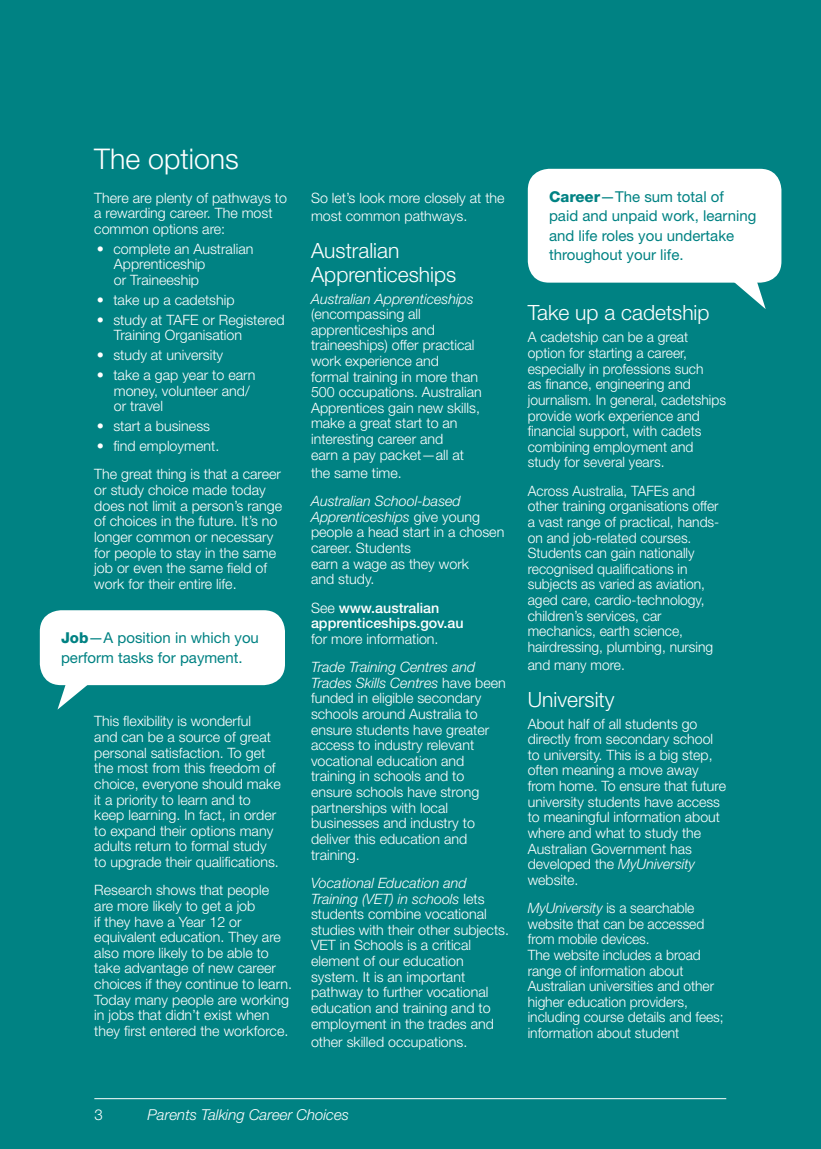
<style>
.page{position:relative;width:821px;height:1149px;background:#fff}
.page>*{position:absolute;margin:0;border:0;box-sizing:border-box;transform-origin:0 0}
.Heading_1_white{font:300 28.5px "Helvetica Neue LT";color:#fff}
.Body_Text_white{font:300 21px "Helvetica Neue LT";color:#fff}
.Heading_2_white{font:300 21px/24px "Helvetica Neue LT";color:#fff}
.Body_Text{font:15px/19.5px "Helvetica Neue LT";color:#008283}
.t1{font:italic 300 15px "Helvetica Neue LT";color:#fff}
.t2{font:300 15px "Helvetica Neue LT";color:#fff}
.Body_Text_white-2{font:300 14.25px/15.6px "Helvetica Neue LT";color:#fff}
.Body_Text_before_dot{font:300 14.25px/15.6px "Helvetica Neue LT";color:#fff}
.Body_Text_white-3{font:500 14.25px/15.6px "Helvetica Neue LT";color:#fff}
.s1{font-weight:800}
.s2{font-style:italic}
.s3{font-weight:300}
</style>
<div class="page">
<div style="left:0;top:0;width:821px;height:1148px;background:#008283"></div>
<hr style="left:94px;top:1097px;width:632px;height:1px;background:#fff">
<svg style="left:707px;top:281px;width:58px;height:28px"></svg>
<div style="left:528px;top:169px;width:253px;height:113px;background:#fff;border-radius:21px"></div>
<svg style="left:57px;top:685px;width:60px;height:24px"></svg>
<div style="left:40px;top:610px;width:245px;height:75px;background:#fff;border-radius:21px"></div>
<p class="Heading_1_white" style="left:94px;top:141px;width:146px">The options</p>
<p class="Body_Text_before_dot" style="left:94px;top:189px;width:194px">There are plenty of pathways to a rewarding career. The most common options are:</p>
<p class="Body_Text_white-2" style="left:114px;top:240px;width:141px;text-indent:-17px">• complete an Australian<br>Apprenticeship<br>or Traineeship</p>
<p class="Body_Text_white-2" style="left:97px;top:291px;width:139px">• take up a cadetship</p>
<p class="Body_Text_white-2" style="left:114px;top:311px;width:172px;text-indent:-17px">• study at TAFE or Registered<br>Training Organisation</p>
<p class="Body_Text_white-2" style="left:97px;top:347px;width:128px">• study at university</p>
<p class="Body_Text_white-2" style="left:114px;top:367px;width:143px;text-indent:-17px">• take a gap year to earn money, volunteer and/ or travel</p>
<p class="Body_Text_white-2" style="left:97px;top:418px;width:115px">• start a business</p>
<p class="Body_Text_white-2" style="left:97px;top:438px;width:124px">• find employment.</p>
<p class="Body_Text_white-2" style="left:94px;top:466px;width:189px">The great thing is that a career or study choice made today does not limit a person’s range of choices in the future. It’s no longer common or necessary for people to stay in the same job or even the same field of work for their entire life.</p>
<p class="Body_Text" style="left:61px;top:627px;width:199px"><span class="s1">Job</span>—A position in which you perform tasks for payment.</p>
<p class="Body_Text_white-2" style="left:94px;top:713px;width:188px">This flexibility is wonderful<br>and can be a source of great personal satisfaction. To get the most from this freedom of choice, everyone should make it a priority to learn and to keep learning. In fact, in order to expand their options many adults return to formal study to upgrade their qualifications.</p>
<p class="Body_Text_white-2" style="left:94px;top:881px;width:199px">Research shows that people<br>are more likely to get a job<br>if they have a Year 12 or equivalent education. They are also more likely to be able to take advantage of new career choices if they continue to learn.<br>Today many people are working in jobs that didn’t exist when they first entered the workforce.</p>
<p class="Body_Text_white-2" style="left:311px;top:188px;width:195px;line-height:18px">So let’s look more closely at the most common pathways.</p>
<p class="Heading_2_white" style="left:311px;top:237px;width:147px">Australian<br>Apprenticeships</p>
<p class="Body_Text_white-2" style="left:311px;top:290px;width:172px"><span class="s2">Australian Apprenticeships </span>(encompassing all apprenticeships and traineeships) offer practical work experience and<br>formal training in more than<br>500 occupations. Australian<br>Apprentices gain new skills, make a great start to an interesting career and<br>earn a pay packet—all at</p>
<p class="Body_Text_white-2" style="left:311px;top:464px;width:92px">the same time.</p>
<p class="Body_Text_white-2" style="left:311px;top:493px;width:195px"><span class="s2">Australian School-based<br>Apprenticeships</span> give young people a head start in a chosen career. Students<br>earn a wage as they work<br>and study.</p>
<p class="Body_Text_white-3" style="left:311px;top:599px;width:154px"><span class="s3">See</span> www.australian apprenticeships.gov.au <span class="s3">for more information.</span></p>
<p class="Body_Text_white-2" style="left:311px;top:658px;width:196px"><span class="s2">Trade Training Centres and<br>Trades Skills Centres</span> have been funded in eligible secondary schools around Australia to ensure students have greater access to industry relevant vocational education and training in schools and to ensure schools have strong partnerships with local businesses and industry to deliver this education and training.</p>
<p class="Body_Text_white-2" style="left:311px;top:874px;width:199px"><span class="s2">Vocational Education and<br>Training (VET) in schools</span> lets students combine vocational studies with their other subjects.<br>VET in Schools is a critical element of our education system. It is an important pathway to further vocational education and training and to employment in the trades and</p>
<p class="Body_Text_white-2" style="left:311px;top:1032px;width:158px">other skilled occupations.</p>
<p class="Body_Text" style="left:549px;top:186px;width:209px"><span class="s1">Career</span>—The sum total of paid and unpaid work, learning and life roles you undertake throughout your life.</p>
<p class="Body_Text_white" style="left:528px;top:300px;width:183px">Take up a cadetship</p>
<p class="Body_Text_white-2" style="left:528px;top:329px;width:200px">A cadetship can be a great option for starting a career, especially in professions such<br>as finance, engineering and journalism. In general, cadetships provide work experience and financial support, with cadets combining employment and study for several years.</p>
<p class="Body_Text_white-2" style="left:528px;top:482px;width:193px">Across Australia, TAFEs and other training organisations offer a vast range of practical, hands&shy;on and job-related courses.<br>Students can gain nationally recognised qualifications in subjects as varied as aviation, aged care, cardio-technology, children’s services, car mechanics, earth science, hairdressing, plumbing, nursing</p>
<p class="Body_Text_white-2" style="left:528px;top:656px;width:99px">and many more.</p>
<p class="Body_Text_white" style="left:528px;top:686px;width:88px">University</p>
<p class="Body_Text_white-2" style="left:528px;top:715px;width:200px">About half of all students go directly from secondary school to university. This is a big step, often meaning a move away from home. To ensure that future university students have access to meaningful information about where and what to study the<br>Australian Government has developed the <span class="s2">MyUniversity </span>website.</p>
<p class="Body_Text_white-2" style="left:528px;top:899px;width:197px"><span class="s2">MyUniversity</span> is a searchable website that can be accessed from mobile devices.<br>The website includes a broad range of information about<br>Australian universities and other higher education providers, including course details and fees; information about student</p>
<p class="t2" style="left:94px;top:1104px;width:10px">3</p>
<p class="t1" style="left:147px;top:1104px;width:203px">Parents Talking Career Choices</p>
</div>
